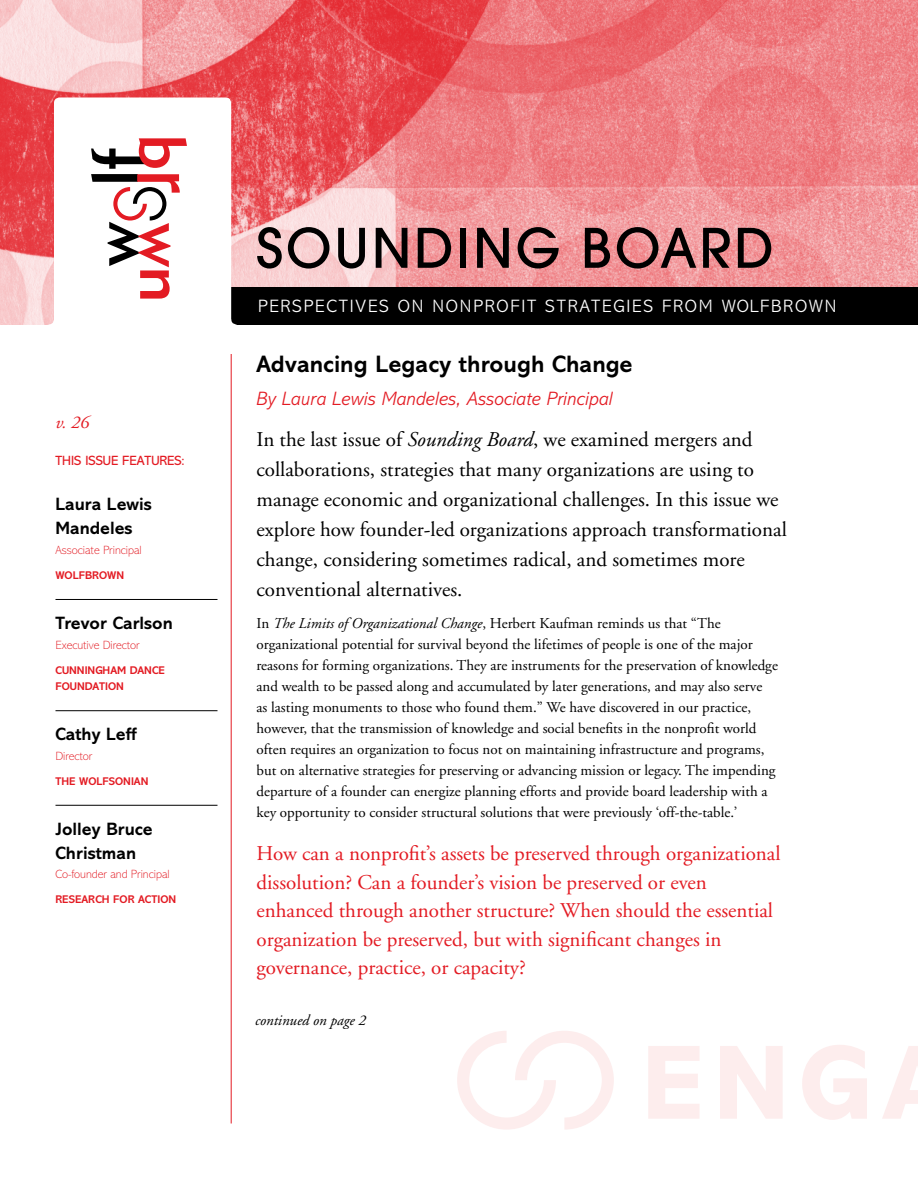
<style>
.page{position:relative;width:918px;height:1188px;background:#fff}
.page>*{position:absolute;margin:0;border:0;box-sizing:border-box;transform-origin:0 0}
.t1{font:500 54px "Avant Garde";letter-spacing:.05em;color:#000}
.t2{font:24px "Abadi Bold PL";color:#000}
.t3{font:21px/30px "Adobe Garamond";color:#000}
.t4{font:21px/28.5px "Adobe Garamond";color:#e31b23}
.t5{font:19.5px "Abadi Light Italic PL";color:#e31b23}
.t6{font:18px/24px "Abadi Bold PL";color:#000}
.t7{font:18px "Abadi Light PL";letter-spacing:.1em;color:#fff}
.t8{font:italic 18px "Adobe Garamond";color:#e31b23}
.t9{font:15px/21px "Adobe Garamond";color:#000}
.t10{font:italic 15px "Adobe Garamond";color:#000}
.t11{font:13.5px "Abadi PL";color:#e31b23}
.t12{font:12px "Abadi Extra Light PL";color:#e31b23}
.t13{font:11.25px "Abadi Bold PL";color:#e31b23}
.s1{font-style:italic}
</style>
<div class="page">
<img style="left:0;top:0;width:918px;height:325px">
<div style="left:231px;top:287px;width:687px;height:37px;background:#000"></div>
<div style="left:54px;top:97px;width:177px;height:238px;background:#fff;border-radius:5px"></div>
<div style="left:49px;top:319px;width:23px;height:17px;background:#fff;border-radius:5px"></div>
<div style="left:214px;top:319px;width:23px;height:17px;background:#fff;border-radius:5px"></div>
<svg style="left:457px;top:1031px;width:157px;height:99px"></svg>
<hr style="left:231px;top:354px;width:1px;height:769px;background:#e31b23">
<svg style="left:91px;top:138px;width:96px;height:161px"></svg>
<hr style="left:56px;top:599px;width:162px;height:1px;background:#000">
<hr style="left:56px;top:710px;width:162px;height:1px;background:#000">
<hr style="left:56px;top:805px;width:162px;height:1px;background:#000">
<p class="t8" style="left:56px;top:413px;width:35px">v. 26</p>
<p class="t11" style="left:56px;top:453px;width:131px">THIS ISSUE FEATURES:</p>
<p class="t6" style="left:56px;top:492px;width:98px">Laura Lewis<br>Mandeles</p>
<p class="t12" style="left:56px;top:543px;width:88px">Associate Principal</p>
<p class="t13" style="left:56px;top:569px;width:70px">WOLFBROWN</p>
<p class="t6" style="left:56px;top:611px;width:119px">Trevor Carlson</p>
<p class="t12" style="left:56px;top:638px;width:86px">Executive Director</p>
<p class="t13" style="left:56px;top:663px;width:90px">Cunn ingham Danc</p>
<p class="t13" style="left:159px;top:663px;width:8px">e</p>
<p class="t13" style="left:56px;top:680px;width:30px">Foundat</p>
<p class="t13" style="left:105px;top:680px;width:12px">ion</p>
<p class="t6" style="left:56px;top:722px;width:83px">Cathy Leff</p>
<p class="t12" style="left:56px;top:749px;width:38px">Director</p>
<p class="t13" style="left:56px;top:775px;width:87px">The Wolfson ian</p>
<p class="t6" style="left:56px;top:817px;width:99px">Jolley Bruce<br>Christman</p>
<p class="t12" style="left:56px;top:868px;width:116px">Co-founder and Principal</p>
<p class="t13" style="left:56px;top:893px;width:66px">Research for</p>
<p class="t13" style="left:138px;top:893px;width:31px">Action</p>
<h1 class="t1" style="left:256px;top:215px;width:519px">SOUNDING BOARD</h1>
<p class="t7" style="left:258px;top:296px;width:580px">PERSPECTIVES ON NONPROFIT STRATEGIES FROM WOLFBROWN</p>
<h2 class="t2" style="left:256px;top:350px;width:377px">Advancing Legacy through Change</h2>
<h3 class="t5" style="left:256px;top:388px;width:358px">By Laura Lewis Mandeles, Associate Principal</h3>
<p class="t3" style="left:256px;top:425px;width:532px">In the last issue of <span class="s1">Sounding Board</span>, we examined mergers and collaborations, strategies that many organizations are using to manage economic and organizational challenges. In this issue we explore how founder-led organizations approach transformational change, considering sometimes radical, and sometimes more conventional alternatives.</p>
<p class="t9" style="left:256px;top:613px;width:523px">In <span class="s1">The Limits of Organizational Change</span>, Herbert Kaufman reminds us that “The organizational potential for survival beyond the lifetimes of people is one of the major reasons for forming organizations. They are instruments for the preservation of knowledge and wealth to be passed along and accumulated by later generations, and may also serve<br>as lasting monuments to those who found them.” We have discovered in our practice, however, that the transmission of knowledge and social benefits in the nonprofit world often requires an organization to focus not on maintaining infrastructure and programs, but on alternative strategies for preserving or advancing mission or legacy. The impending departure of a founder can energize planning efforts and provide board leadership with a key opportunity to consider structural solutions that were previously ‘off-the-table.’</p>
<p class="t4" style="left:256px;top:840px;width:526px">How can a nonprofit’s assets be preserved through organizational dissolution? Can a founder’s vision be preserved or even enhanced through another structure? When should the essential organization be preserved, but with significant changes in governance, practice, or capacity?</p>
<p class="t10" style="left:255px;top:1012px;width:113px">continued on page 2</p>
</div>
